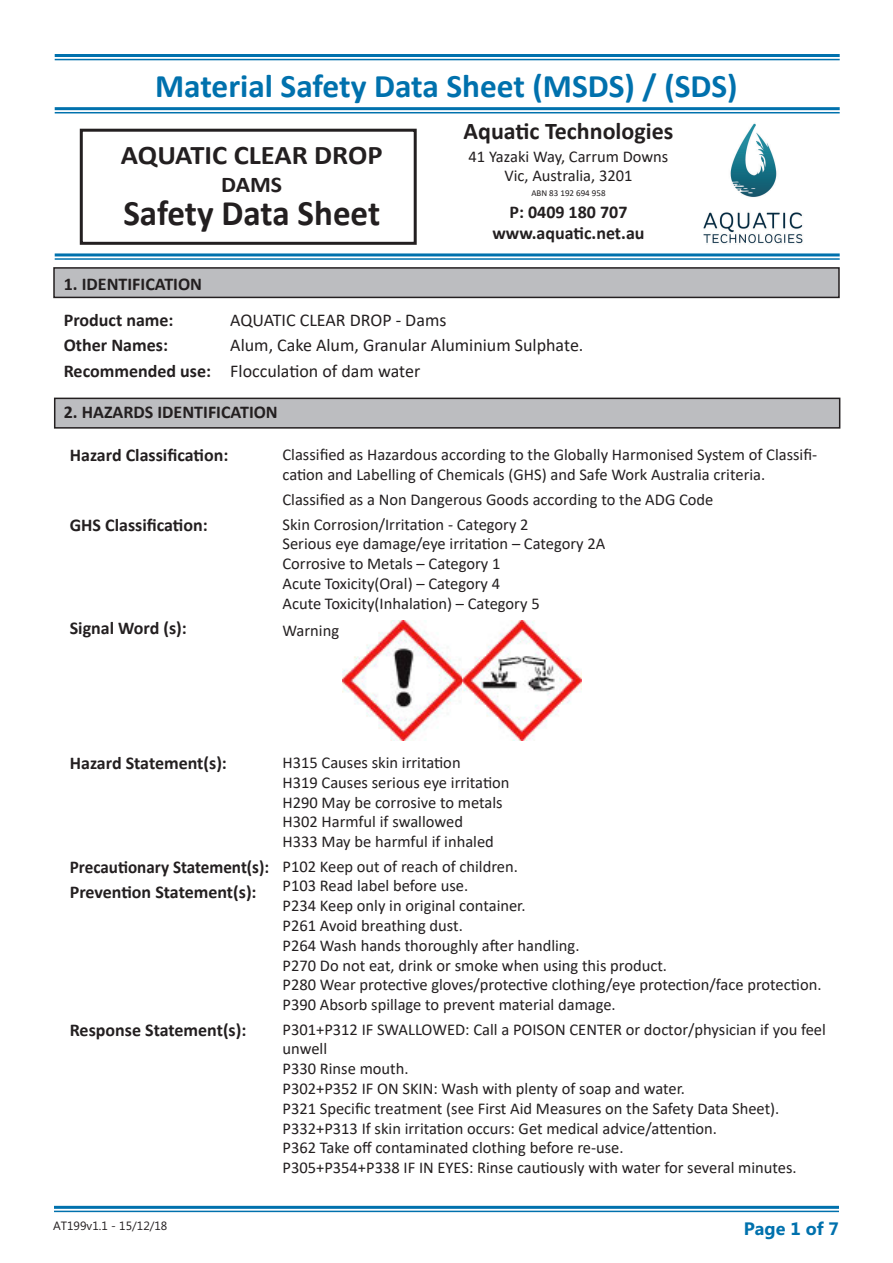
<style>
.page{position:relative;width:893px;height:1263px;background:#fff}
.page>*{position:absolute;margin:0;border:0;box-sizing:border-box;transform-origin:0 0}
.t1{font:700 36px "Calibri";letter-spacing:-.005em;color:#231f20}
.t2{font:700 33px "Calibri";color:#0071ad}
.t3{font:700 27px "Calibri";color:#231f20;scale:1.06 1}
.t4{font:700 24px "Calibri";color:#231f20}
.t5{font:700 22.5px "Calibri";color:#231f20;scale:1.06 1}
.t6{font:700 18px/21.6px "Calibri";color:#231f20;text-align:center}
.t7{font:18px "Calibri";color:#231f20}
.t8{font:700 18px "Calibri";color:#231f20;scale:.95 1}
.t9{font:700 18px "Microsoft Phags Pa";color:#0071ad}
.t10{font:16.5px/19.8px "Calibri";color:#231f20}
.t11{font:12px "Microsoft Phags Pa";color:#231f20}
.t12{font:9px "Calibri";color:#231f20}
.s1{font-weight:700}
</style>
<div class="page">
<hr style="left:54px;top:1206px;width:785px;height:3px;background:#0071ad">
<hr style="left:54px;top:1210px;width:785px;height:2px;background:#0071ad">
<hr style="left:55px;top:54px;width:785px;height:3px;background:#0071ad">
<hr style="left:55px;top:59px;width:785px;height:1px;background:#0071ad">
<hr style="left:55px;top:107px;width:785px;height:3px;background:#0071ad">
<hr style="left:55px;top:112px;width:785px;height:1px;background:#0071ad">
<hr style="left:55px;top:253px;width:785px;height:3px;background:#0071ad">
<hr style="left:55px;top:258px;width:785px;height:2px;background:#0071ad">
<img style="left:703px;top:123px;width:100px;height:121px">
<div style="left:80px;top:129px;width:337px;height:116px;border:3px solid #231f20"></div>
<div style="left:54px;top:268px;width:785px;height:29px;background:#bcbdc0"></div>
<div style="left:53px;top:267px;width:787px;height:31px;border:2px solid #231f20"></div>
<div style="left:55px;top:398px;width:785px;height:30px;background:#bcbdc0"></div>
<div style="left:54px;top:398px;width:786px;height:31px;border:2px solid #231f20"></div>
<img style="left:343px;top:621px;width:238px;height:120px">
<h2 class="t2" style="left:155px;top:62px;width:584px">Material Safety Data Sheet (MSDS) / (SDS)</h2>
<h3 class="t3" style="left:121px;top:136px;width:248px">AQUATIC CLEAR DROP</h3>
<h3 class="t5" style="left:221px;top:169px;width:59px">DAMS</h3>
<h1 class="t1" style="left:123px;top:188px;width:258px">Safety Data Sheet</h1>
<h3 class="t4" style="left:464px;top:114px;width:211px">Aquatic Technologies</h3>
<p class="t10" style="left:469px;top:146px;width:201px;text-align:center">41 Yazaki Way, Carrum Downs<br>Vic, Australia, 3201</p>
<p class="t12" style="left:531px;top:187px;width:76px">ABN 83 192 694 958</p>
<p class="t6" style="left:492px;top:201px;width:154px">P: 0409 180 707 www.aquatic.net.au</p>
<p class="t6" style="left:64px;top:273px;width:140px">1. IDENTIFICATION</p>
<p class="t6" style="left:64px;top:309px;width:111px">Product name:</p>
<p class="t7" style="left:230px;top:307px;width:218px">AQUATIC CLEAR DROP - Dams</p>
<p class="t6" style="left:64px;top:334px;width:106px">Other Names:</p>
<p class="t7" style="left:230px;top:333px;width:355px">Alum, Cake Alum, Granular Aluminium Sulphate.</p>
<p class="t7" style="left:64px;top:358px;width:358px"><span class="s1">Recommended use:</span> Flocculation of dam water</p>
<p class="t6" style="left:64px;top:401px;width:216px">2. HAZARDS IDENTIFICATION</p>
<p class="t6" style="left:70px;top:444px;width:160px">Hazard Classification:</p>
<p class="t10" style="left:282px;top:444px;width:536px">Classified as Hazardous according to the Globally Harmonised System of Classifi&shy;cation and Labelling of Chemicals (GHS) and Safe Work Australia criteria.</p>
<p class="t10" style="left:282px;top:489px;width:432px">Classified as a Non Dangerous Goods according to the ADG Code</p>
<p class="t6" style="left:70px;top:514px;width:139px">GHS Classification:</p>
<p class="t10" style="left:282px;top:514px;width:248px">Skin Corrosion/Irritation - Category 2</p>
<p class="t10" style="left:282px;top:534px;width:324px">Serious eye damage/eye irritation – Category 2A</p>
<p class="t10" style="left:282px;top:553px;width:219px">Corrosive to Metals – Category 1</p>
<p class="t10" style="left:282px;top:573px;width:219px">Acute Toxicity(Oral) – Category 4</p>
<p class="t10" style="left:282px;top:593px;width:259px">Acute Toxicity(Inhalation) – Category 5</p>
<p class="t6" style="left:70px;top:617px;width:119px">Signal Word (s):</p>
<p class="t10" style="left:282px;top:620px;width:58px">Warning</p>
<p class="t6" style="left:70px;top:752px;width:159px">Hazard Statement(s):</p>
<p class="t10" style="left:282px;top:752px;width:180px">H315 Causes skin irritation</p>
<p class="t10" style="left:282px;top:772px;width:229px">H319 Causes serious eye irritation</p>
<p class="t10" style="left:282px;top:792px;width:222px">H290 May be corrosive to metals</p>
<p class="t10" style="left:282px;top:812px;width:182px">H302 Harmful if swallowed</p>
<p class="t10" style="left:282px;top:831px;width:213px">H333 May be harmful if inhaled</p>
<p class="t8" style="left:70px;top:854px;width:211px">Precautionary Statement(s):</p>
<p class="t6" style="left:70px;top:881px;width:188px">Prevention Statement(s):</p>
<p class="t10" style="left:282px;top:856px;width:237px">P102 Keep out of reach of children.</p>
<p class="t10" style="left:282px;top:875px;width:187px">P103 Read label before use.</p>
<p class="t10" style="left:282px;top:895px;width:245px">P234 Keep only in original container.</p>
<p class="t10" style="left:282px;top:915px;width:182px">P261 Avoid breathing dust.</p>
<p class="t10" style="left:282px;top:935px;width:299px">P264 Wash hands thoroughly after handling.</p>
<p class="t10" style="left:282px;top:955px;width:386px">P270 Do not eat, drink or smoke when using this product.</p>
<p class="t10" style="left:282px;top:974px;width:540px">P280 Wear protective gloves/protective clothing/eye protection/face protection.</p>
<p class="t10" style="left:282px;top:994px;width:335px">P390 Absorb spillage to prevent material damage.</p>
<p class="t6" style="left:70px;top:1019px;width:178px">Response Statement(s):</p>
<p class="t10" style="left:282px;top:1019px;width:545px">P301+P312 IF SWALLOWED: Call a POISON CENTER or doctor/physician if you feel unwell</p>
<p class="t10" style="left:282px;top:1058px;width:128px">P330 Rinse mouth.</p>
<p class="t10" style="left:282px;top:1078px;width:404px">P302+P352 IF ON SKIN: Wash with plenty of soap and water.</p>
<p class="t10" style="left:282px;top:1098px;width:498px">P321 Specific treatment (see First Aid Measures on the Safety Data Sheet).</p>
<p class="t10" style="left:282px;top:1118px;width:436px">P332+P313 If skin irritation occurs: Get medical advice/attention.</p>
<p class="t10" style="left:282px;top:1137px;width:343px">P362 Take off contaminated clothing before re-use.</p>
<p class="t10" style="left:282px;top:1157px;width:516px">P305+P354+P338 IF IN EYES: Rinse cautiously with water for several minutes.</p>
<p class="t11" style="left:53px;top:1218px;width:116px">AT199v1.1 - 15/12/18</p>
<p class="t9" style="left:744px;top:1215px;width:97px">Page 1 of 7</p>
</div>
